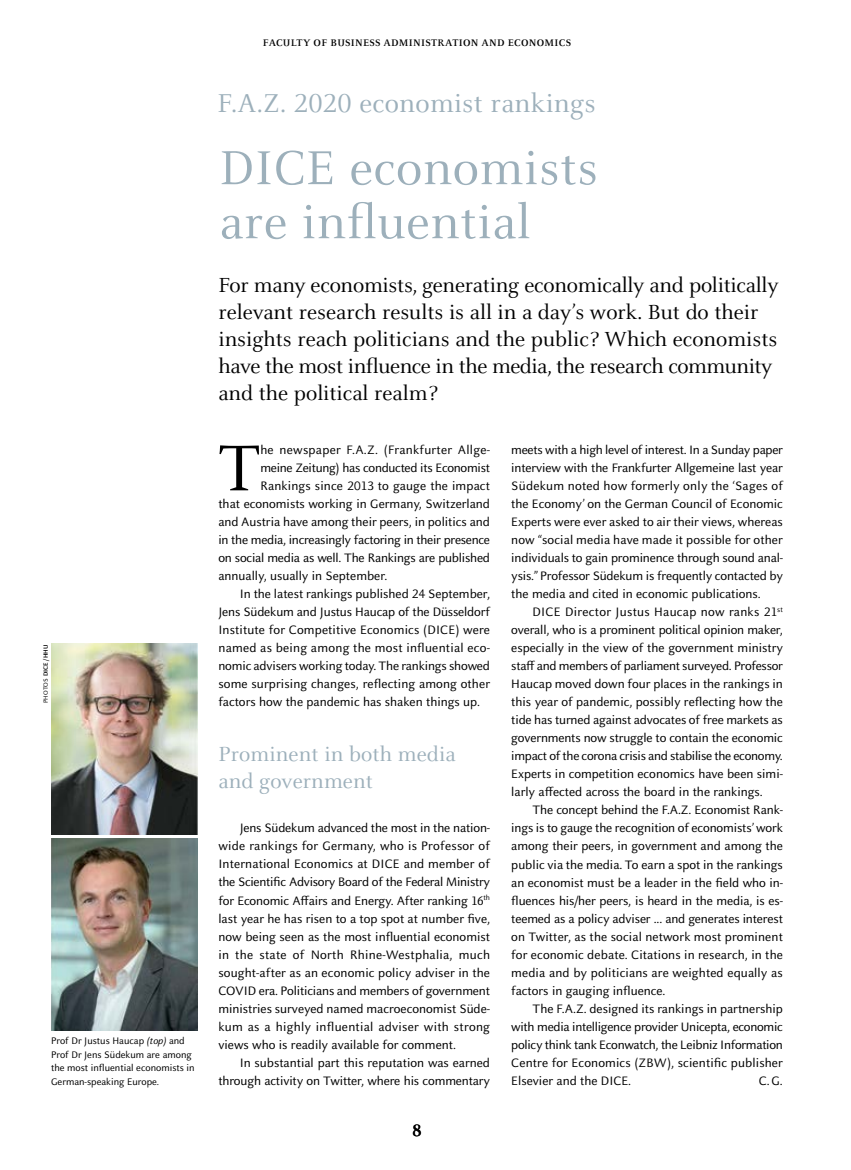
<style>
.page{position:relative;width:851px;height:1170px;background:#fff}
.page>*{position:absolute;margin:0;border:0;box-sizing:border-box;transform-origin:0 0}
.t1{font:71.25px "Celeste Pro";color:#000}
.t2{font:52.5px/54px "Celeste Pro";letter-spacing:.01em;color:#9db0bb}
.t3{font:28.5px "Celeste Pro";letter-spacing:.01em;color:#9db0bb}
.t4{font:22.5px/27px "Celeste Pro";letter-spacing:-.005em;color:#000}
.t5{font:22.5px/27px "Celeste Pro";letter-spacing:.005em;color:#9db0bb}
.t6{font:700 18px "Celeste Pro";color:#000}
.t7{font:13.5px/18px "Celeste Sans Pro";color:#000;text-align:justify}
.t8{font:13.5px "Celeste Sans Pro";letter-spacing:-.02em;color:#000}
.t9{font:13.5px "Celeste Sans Pro";letter-spacing:.02em;color:#000}
.t10{font:10.5px/13.5px "Celeste Sans Pro";color:#000}
.t11{font:700 10.5px "Celeste Pro";letter-spacing:.03em;color:#000}
.t12{font:700 6.75px "Celeste Sans Pro";letter-spacing:.01em;color:#000}
.s1{font-weight:400}
.s2{font-style:italic}
</style>
<div class="page">
<img style="left:51px;top:643px;width:146px;height:191px">
<img style="left:51px;top:838px;width:146px;height:192px">
<p class="t12" style="left:41px;top:703px;width:60px;rotate:-90deg"><span class="s1">PHOTOS</span> DICE /HHU</p>
<p class="t10" style="left:51px;top:1033px;width:145px">Prof Dr Justus Haucap <span class="s2">(top)</span> and<br>Prof Dr Jens Südekum are among the most influential economists in<br>German-speaking Europe.</p>
<p class="t11" style="left:263px;top:36px;width:309px">FACULTY OF BUSINESS ADMINISTRATION AND ECONOMICS</p>
<h3 class="t3" style="left:217px;top:86px;width:379px">F.A.Z. 2020 economist rankings</h3>
<h2 class="t2" style="left:219px;top:140px;width:380px">DICE economists are influential</h2>
<p class="t4" style="left:218px;top:271px;width:561px">For many economists, generating economically and politically relevant research results is all in a day’s work. But do their insights reach politicians and the public? Which economists have the most influence in the media, the research community and the political realm?</p>
<h1 class="t1" style="left:218px;top:424px;width:43px">T</h1>
<p class="t9" style="left:260px;top:441px;width:231px">he newspaper F.A.Z. (Frankfurter Allge-</p>
<p class="t8" style="left:260px;top:459px;width:231px">meine Zeitung) has conducted its Economist</p>
<p class="t7" style="left:260px;top:476px;width:231px">Rankings since 2013 to gauge the impact</p>
<p class="t7" style="left:218px;top:494px;width:273px">that economists working in Germany, Switzerland</p>
<p class="t7" style="left:218px;top:512px;width:273px">and Austria have among their peers, in politics and</p>
<p class="t8" style="left:218px;top:531px;width:273px">in the media, increasingly factoring in their presence</p>
<p class="t7" style="left:218px;top:548px;width:273px">on social media as well. The Rankings are published</p>
<p class="t7" style="left:218px;top:566px;width:170px">annually, usually in September.</p>
<p class="t7" style="left:240px;top:584px;width:252px">In the latest rankings published 24 September,</p>
<p class="t7" style="left:218px;top:602px;width:273px">Jens Südekum and Justus Haucap of the Düsseldorf</p>
<p class="t7" style="left:218px;top:620px;width:273px">Institute for Competitive Economics (DICE) were</p>
<p class="t9" style="left:218px;top:639px;width:273px">named as being among the most influential eco-</p>
<p class="t7" style="left:218px;top:656px;width:273px">nomic advisers working today. The rankings showed</p>
<p class="t7" style="left:218px;top:674px;width:273px">some surprising changes, reflecting among other</p>
<p class="t7" style="left:218px;top:692px;width:263px">factors how the pandemic has shaken things up.</p>
<h3 class="t5" style="left:218px;top:739px;width:239px">Prominent in both media and government</h3>
<p class="t7" style="left:218px;top:818px;width:273px;text-indent:21px">Jens Südekum advanced the most in the nation&shy;wide rankings for Germany, who is Professor of International Economics at DICE and member of the Scientific Advisory Board of the Federal Ministry for Economic Affairs and Energy. After ranking 16<sup>th </sup>last year he has risen to a top spot at number five, now being seen as the most influential economist in the state of North Rhine-Westphalia, much sought-after as an economic policy adviser in the COVID era. Politicians and members of government ministries surveyed named macroeconomist Süde&shy;kum as a highly influential adviser with strong views who is readily available for comment.</p>
<p class="t7" style="left:218px;top:1052px;width:273px;text-align:right">In substantial part this reputation was earned through activity on Twitter, where his commentary</p>
<h3 class="t6" style="left:412px;top:1118px;width:10px">8</h3>
<p class="t7" style="left:511px;top:440px;width:273px">meets with a high level of interest. In a Sunday paper interview with the Frankfurter Allgemeine last year Südekum noted how formerly only the ‘Sages of the Economy’ on the German Council of Economic Experts were ever asked to air their views, whereas now “social media have made it possible for other individuals to gain prominence through sound anal&shy;ysis.” Professor Südekum is frequently contacted by the media and cited in economic publications.</p>
<p class="t7" style="left:511px;top:602px;width:273px;text-indent:21px">DICE Director Justus Haucap now ranks 21<sup>st </sup>overall, who is a prominent political opinion maker, especially in the view of the government ministry staff and members of parliament surveyed. Professor Haucap moved down four places in the rankings in this year of pandemic, possibly reflecting how the tide has turned against advocates of free markets as governments now struggle to contain the economic impact of the corona crisis and stabilise the economy.<br>Experts in competition economics have been simi&shy;larly affected across the board in the rankings.</p>
<p class="t7" style="left:511px;top:800px;width:273px;text-indent:21px">The concept behind the F.A.Z. Economist Rank&shy;ings is to gauge the recognition of economists’ work among their peers, in government and among the public via the media. To earn a spot in the rankings an economist must be a leader in the field who in&shy;fluences his/her peers, is heard in the media, is es&shy;teemed as a policy adviser ... and generates interest on Twitter, as the social network most prominent for economic debate. Citations in research, in the media and by politicians are weighted equally as factors in gauging influence.</p>
<p class="t7" style="left:511px;top:998px;width:273px;text-indent:21px">The F.A.Z. designed its rankings in partnership with media intelligence provider Unicepta, economic policy think tank Econwatch, the Leibniz Information Centre for Economics (ZBW), scientific publisher Elsevier and the DICE.</p>
<p class="t7" style="left:758px;top:1070px;width:25px">C.G.</p>
</div>
